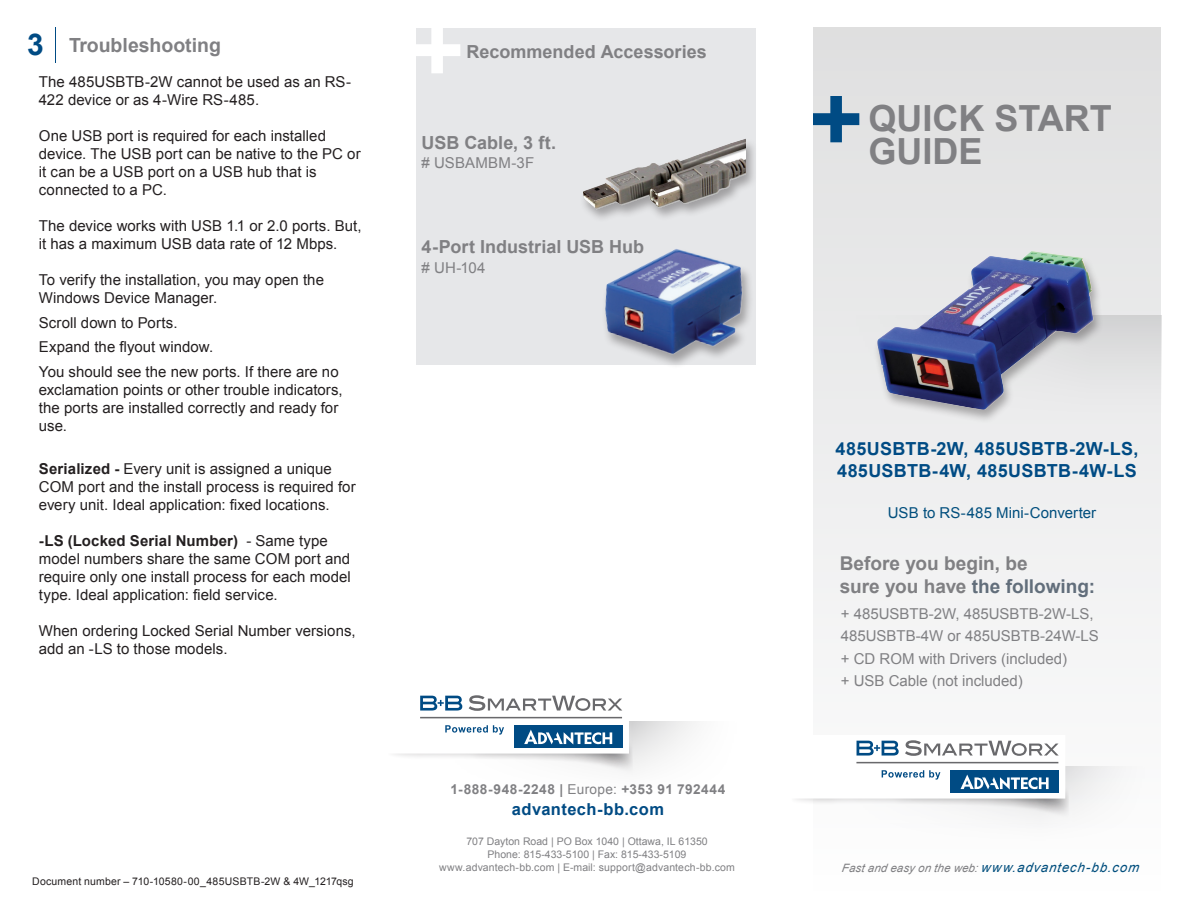
<style>
.page{position:relative;width:1188px;height:918px;background:#fff}
.page>*{position:absolute;margin:0;border:0;box-sizing:border-box;transform-origin:0 0}
.t1{font:700 36px "Arial";color:#808083}
.t2{font:700 30px "Arial";color:#004b84}
.t3{font:700 19.5px "Arial";color:#808083}
.t4{font:700 19.05px/22.8px "Arial";color:#808083}
.t5{font:700 18px "Arial";color:#808083}
.t6{font:700 18px "Arial";letter-spacing:.015em;color:#004b84}
.t7{font:700 16.5px "Arial";letter-spacing:.025em;color:#004b84}
.t8{font:15px/18px "Arial";letter-spacing:.005em;color:#231f20}
.t9{font:15px/22.5px "Arial";color:#808083}
.t10{font:15px "Arial";letter-spacing:.005em;color:#014e7d}
.t11{font:700 13.65px "Arial";letter-spacing:.035em;color:#808083}
.t12{font:italic 11.55px "Arial";color:#808083}
.t13{font:10.5px "Arial";color:#808083}
.t14{font:10.5px "Arial";letter-spacing:.015em;color:#231f20}
.s1{font-weight:700}
.s2{font-weight:400}
.s3{color:#626e7b}
.s4{font-size:13.2px;color:#014e7d}
</style>
<div class="page">
<svg style="left:813px;top:27px;width:348px;height:616px"></svg>
<svg style="left:813px;top:766px;width:348px;height:94px"></svg>
<div style="left:405px;top:721px;width:348px;height:93px;background:linear-gradient(to bottom,#f1f1f1,#fff)"></div>
<div style="left:787px;top:735px;width:278px;height:64px;background:#fff"></div>
<div style="left:950px;top:770px;width:108px;height:22px;background:#004b84"></div>
<svg style="left:961px;top:775px;width:88px;height:15px"></svg>
<svg style="left:857px;top:741px;width:42px;height:15px"></svg>
<svg style="left:905px;top:740px;width:154px;height:16px"></svg>
<hr style="left:856px;top:762px;width:202px;height:1px;background:#69696c">
<svg style="left:882px;top:770px;width:58px;height:10px"></svg>
<img style="left:395px;top:739px;width:238px;height:37px">
<div style="left:387px;top:690px;width:242px;height:64px;background:#fff"></div>
<div style="left:514px;top:725px;width:108px;height:22px;background:#004b84"></div>
<svg style="left:524px;top:730px;width:88px;height:15px"></svg>
<svg style="left:420px;top:696px;width:42px;height:15px"></svg>
<svg style="left:469px;top:695px;width:153px;height:16px"></svg>
<hr style="left:420px;top:717px;width:202px;height:1px;background:#69696c">
<svg style="left:445px;top:725px;width:59px;height:10px"></svg>
<svg style="left:813px;top:96px;width:46px;height:46px;background:#7d9fb8"></svg>
<div style="left:417px;top:28px;width:339px;height:336px;background:#e6e7e9"></div>
<svg style="left:416px;top:28px;width:44px;height:45px"></svg>
<div style="left:579px;top:138px;width:178px;height:84px;background:#231f20;opacity:.36"></div>
<img style="left:580px;top:138px;width:166px;height:72px">
<img style="left:580px;top:249px;width:176px;height:116px">
<img style="left:848px;top:241px;width:279px;height:183px">
<hr style="left:55px;top:27px;width:1px;height:36px;background:#004b84">
<p class="t2" style="left:27px;top:25px;width:18px">3</p>
<p class="t3" style="left:69px;top:33px;width:154px">Troubleshooting</p>
<p class="t8" style="left:39px;top:73px;width:314px">The 485USBTB-2W cannot be used as an RS-<br>422 device or as 4-Wire RS-485.</p>
<p class="t8" style="left:39px;top:127px;width:323px">One USB port is required for each installed device. The USB port can be native to the PC or it can be a USB port on a USB hub that is</p>
<p class="t8" style="left:39px;top:181px;width:130px">connected to a PC.</p>
<p class="t8" style="left:39px;top:217px;width:324px">The device works with USB 1.1 or 2.0 ports. But, it has a maximum USB data rate of 12 Mbps.</p>
<p class="t8" style="left:39px;top:271px;width:287px">To verify the installation, you may open the<br>Windows Device Manager.</p>
<p class="t8" style="left:39px;top:314px;width:140px">Scroll down to Ports.</p>
<p class="t8" style="left:39px;top:338px;width:176px">Expand the flyout window.</p>
<p class="t8" style="left:39px;top:363px;width:305px">You should see the new ports. If there are no exclamation points or other trouble indicators, the ports are installed correctly and ready for use.</p>
<p class="t8" style="left:39px;top:460px;width:318px"><span class="s1">Serialized -</span> Every unit is assigned a unique<br>COM port and the install process is required for every unit. Ideal application: fixed locations.</p>
<p class="t8" style="left:39px;top:532px;width:313px"><span class="s1">-LS (Locked Serial Number)</span> - Same type model numbers share the same COM port and require only one install process for each model type. Ideal application: field service.</p>
<p class="t8" style="left:39px;top:622px;width:318px">When ordering Locked Serial Number versions, add an -LS to those models.</p>
<p class="t14" style="left:32px;top:874px;width:323px">Document number – 710-10580-00_485USBTB-2W &amp; 4W_1217qsg</p>
<p class="t5" style="left:466px;top:40px;width:242px">Recommended Accessories</p>
<p class="t5" style="left:422px;top:130px;width:136px">USB Cable, 3 ft.</p>
<p class="t9" style="left:422px;top:152px;width:114px"># USBAMBM-3F</p>
<p class="t5" style="left:422px;top:235px;width:224px">4-Port Industrial USB Hub</p>
<p class="t9" style="left:422px;top:257px;width:65px"># UH-104</p>
<p class="t11" style="left:451px;top:781px;width:276px">1-888-948-2248 | <span class="s2">Europe:</span> +353 91 792444</p>
<p class="t7" style="left:512px;top:799px;width:154px">advantech-bb.com</p>
<p class="t13" style="left:466px;top:834px;width:243px">707 Dayton Road | PO Box 1040 | Ottawa, IL 61350</p>
<p class="t13" style="left:488px;top:847px;width:200px">Phone: 815-433-5100 | Fax: 815-433-5109</p>
<p class="t13" style="left:439px;top:861px;width:297px">www.advantech-bb.com | E-mail: support@advantech-bb.com</p>
<p class="t1" style="left:868px;top:95px;width:245px">QUICK START</p>
<p class="t1" style="left:868px;top:128px;width:116px">GUIDE</p>
<p class="t6" style="left:836px;top:437px;width:304px">485USBTB-2W, 485USBTB-2W-LS,</p>
<p class="t6" style="left:837px;top:459px;width:301px">485USBTB-4W, 485USBTB-4W-LS</p>
<p class="t10" style="left:888px;top:503px;width:210px">USB to RS-485 Mini-Converter</p>
<p class="t4" style="left:840px;top:552px;width:257px">Before you begin, be<br>sure you have <span class="s3">the following:</span></p>
<p class="t9" style="left:841px;top:602px;width:260px">+ 485USBTB-2W, 485USBTB-2W-LS,<br>485USBTB-4W or 485USBTB-24W-LS</p>
<p class="t9" style="left:841px;top:647px;width:228px">+ CD ROM with Drivers (included)</p>
<p class="t9" style="left:841px;top:670px;width:184px">+ USB Cable (not included)</p>
<p class="t12" style="left:842px;top:861px;width:301px">Fast and easy on the web: <span class="s4">www.advantech-bb.com</span></p>
</div>
